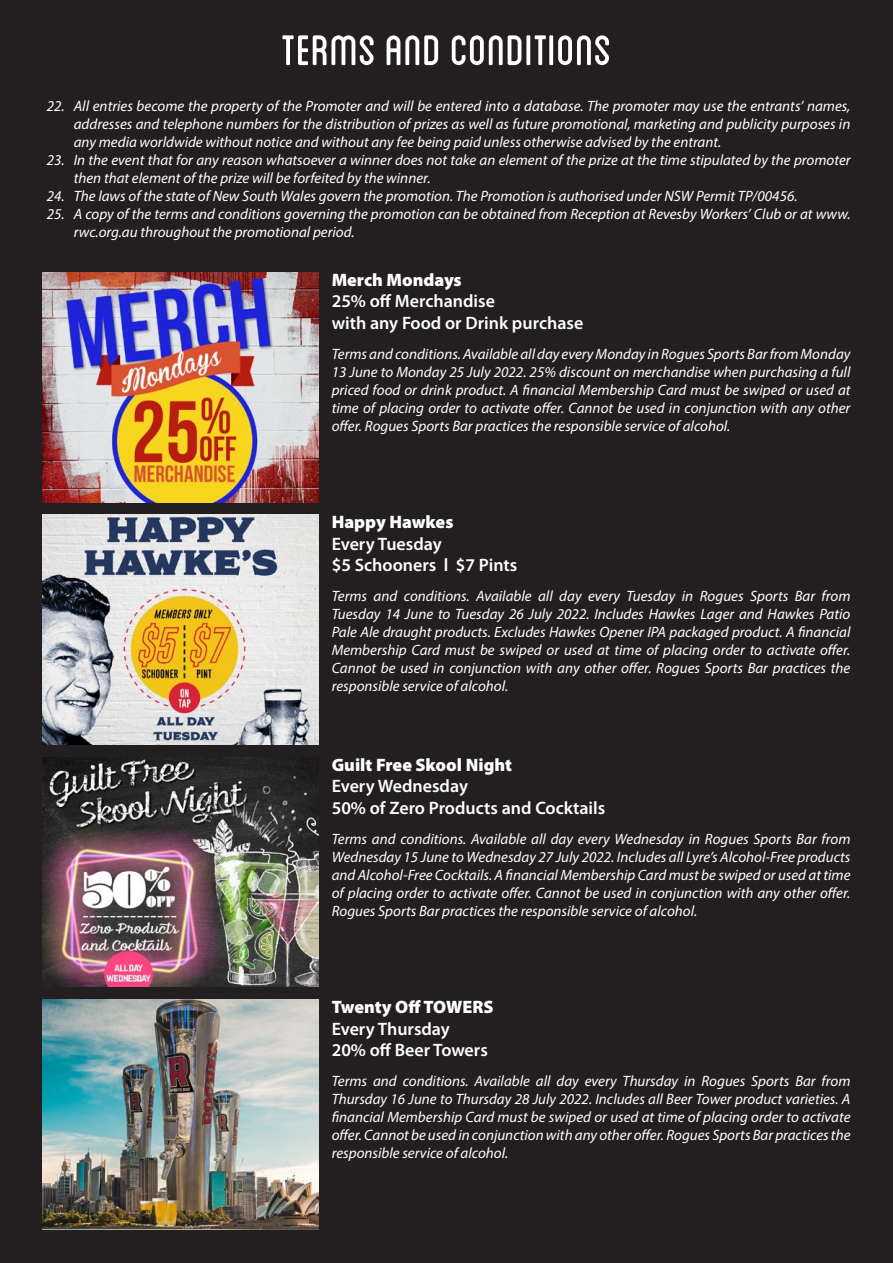
<style>
.page{position:relative;width:893px;height:1263px;background:#231f20}
.page>*{position:absolute;margin:0;border:0;box-sizing:border-box;transform-origin:0 0}
.t1{font:60px "Blanch Caps";color:#fff}
.t2{font:600 18px "Myriad Pro";color:#fff}
.t3{font:900 18px "Myriad Pro";color:#fff}
.t4{font:italic 15px/18px "Myriad Pro";color:#fff;text-align:justify}
</style>
<div class="page">
<img style="left:43px;top:272px;width:276px;height:230px">
<img style="left:43px;top:515px;width:276px;height:229px">
<img style="left:43px;top:757px;width:276px;height:230px">
<img style="left:43px;top:999px;width:276px;height:230px">
<p class="t1" style="left:281px;top:23px;width:332px">Terms and Conditions</p>
<p class="t4" style="left:74px;top:97px;width:778px;text-indent:-27px">22. All entries become the property of the Promoter and will be entered into a database. The promoter may use the entrants’ names, addresses and telephone numbers for the distribution of prizes as well as future promotional, marketing and publicity purposes in any media worldwide without notice and without any fee being paid unless otherwise advised by the entrant.</p>
<p class="t4" style="left:74px;top:151px;width:778px;text-indent:-27px">23. In the event that for any reason whatsoever a winner does not take an element of the prize at the time stipulated by the promoter then that element of the prize will be forfeited by the winner.</p>
<p class="t4" style="left:47px;top:187px;width:752px">24. The laws of the state of New South Wales govern the promotion. The Promotion is authorised under NSW Permit TP/00456.</p>
<p class="t4" style="left:74px;top:205px;width:778px;text-indent:-27px">25. A copy of the terms and conditions governing the promotion can be obtained from Reception at Revesby Workers’ Club or at www. rwc.org.au throughout the promotional period.</p>
<p class="t3" style="left:332px;top:268px;width:131px">Merch Mondays</p>
<p class="t2" style="left:332px;top:290px;width:165px">25% off Merchandise</p>
<p class="t2" style="left:332px;top:312px;width:253px">with any Food or Drink purchase</p>
<p class="t4" style="left:332px;top:345px;width:520px">Terms and conditions. Available all day every Monday in Rogues Sports Bar from Monday 13 June to Monday 25 July 2022. 25% discount on merchandise when purchasing a full priced food or drink product. A financial Membership Card must be swiped or used at time of placing order to activate offer. Cannot be used in conjunction with any other offer. Rogues Sports Bar practices the responsible service of alcohol.</p>
<p class="t3" style="left:332px;top:510px;width:123px">Happy Hawkes</p>
<p class="t2" style="left:332px;top:532px;width:112px">Every Tuesday</p>
<p class="t2" style="left:332px;top:554px;width:187px">$5 Schooners l $7 Pints</p>
<p class="t4" style="left:332px;top:587px;width:520px">Terms and conditions. Available all day every Tuesday in Rogues Sports Bar from Tuesday 14 June to Tuesday 26 July 2022. Includes Hawkes Lager and Hawkes Patio Pale Ale draught products. Excludes Hawkes Opener IPA packaged product. A financial Membership Card must be swiped or used at time of placing order to activate offer.<br>Cannot be used in conjunction with any other offer. Rogues Sports Bar practices the responsible service of alcohol.</p>
<p class="t3" style="left:332px;top:752px;width:182px">Guilt Free Skool Night</p>
<p class="t2" style="left:332px;top:775px;width:138px">Every Wednesday</p>
<p class="t2" style="left:332px;top:796px;width:275px">50% of Zero Products and Cocktails</p>
<p class="t4" style="left:332px;top:829px;width:520px">Terms and conditions. Available all day every Wednesday in Rogues Sports Bar from Wednesday 15 June to Wednesday 27 July 2022. Includes all Lyre’s Alcohol-Free products and Alcohol-Free Cocktails. A financial Membership Card must be swiped or used at time of placing order to activate offer. Cannot be used in conjunction with any other offer.<br>Rogues Sports Bar practices the responsible service of alcohol.</p>
<p class="t3" style="left:332px;top:995px;width:163px">Twenty Off TOWERS</p>
<p class="t2" style="left:332px;top:1017px;width:120px">Every Thursday</p>
<p class="t2" style="left:332px;top:1039px;width:158px">20% off Beer Towers</p>
<p class="t4" style="left:332px;top:1072px;width:520px">Terms and conditions. Available all day every Thursday in Rogues Sports Bar from Thursday 16 June to Thursday 28 July 2022. Includes all Beer Tower product varieties. A financial Membership Card must be swiped or used at time of placing order to activate offer. Cannot be used in conjunction with any other offer. Rogues Sports Bar practices the responsible service of alcohol.</p>
</div>
